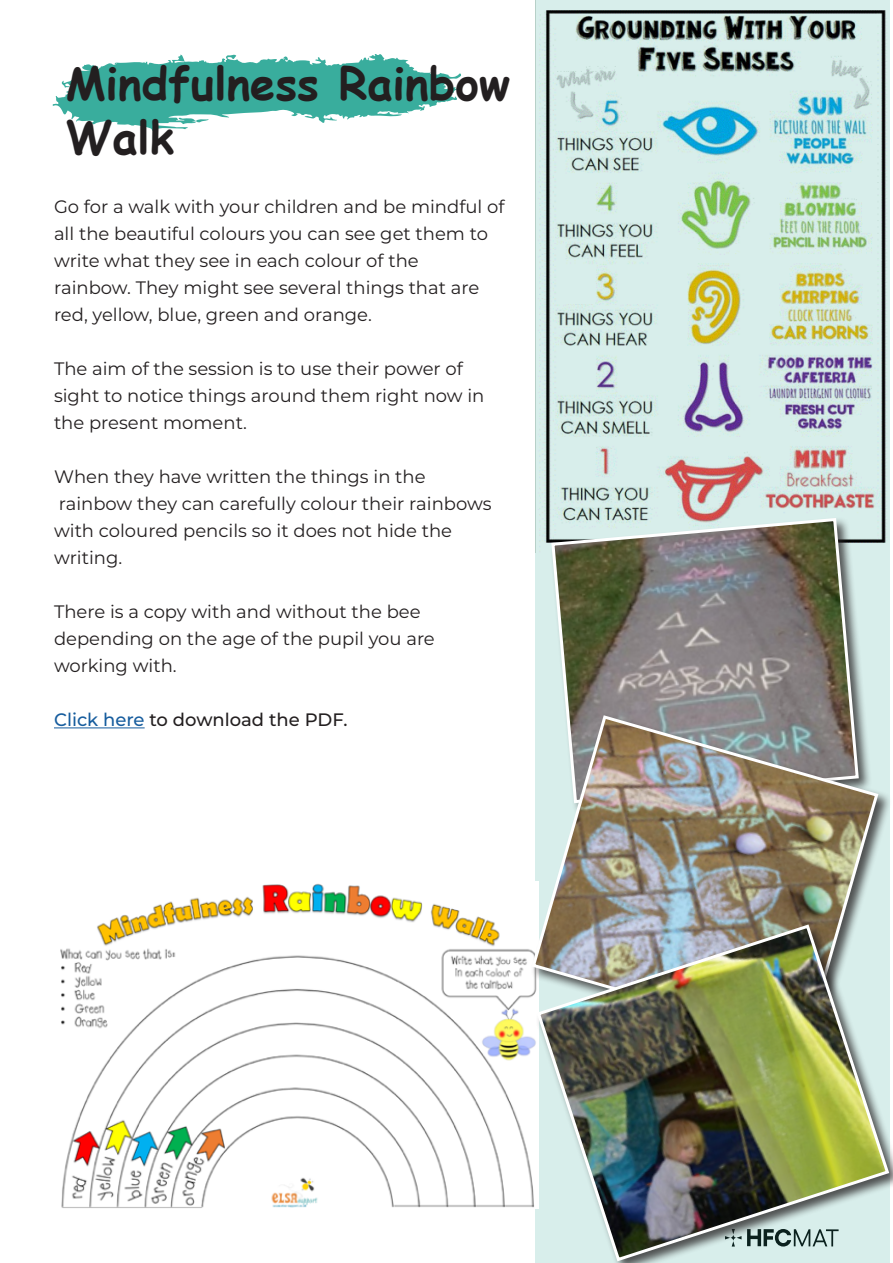
<style>
.page{position:relative;width:893px;height:1263px;background:#fff}
.page>*{position:absolute;margin:0;border:0;box-sizing:border-box;transform-origin:0 0}
.t1{font:700 45px "Comic Sans MS";color:#231f20}
.t2{font:18px/27px "Montserrat";color:#231f20}
.t3{font:500 18px "Montserrat";color:#231f20}
.s1{color:#175d9e}
</style>
<div class="page">
<hr style="left:54px;top:727px;width:91px;height:1px;background:#175d9e">
<img style="left:60px;top:883px;width:474px;height:325px">
<svg style="left:53px;top:54px;width:408px;height:77px"></svg>
<img style="left:536px;top:0;width:354px;height:553px">
<div style="left:550px;top:516px;width:323px;height:301px;background:#d8eeeb"></div>
<svg style="left:550px;top:516px;width:310px;height:197px;background:#86867d"></svg>
<div style="left:531px;top:714px;width:361px;height:345px;background:#231f20;opacity:.75"></div>
<img style="left:530px;top:713px;width:350px;height:334px">
<img style="left:535px;top:922px;width:356px;height:341px">
<p class="t1" style="left:66px;top:50px;width:446px">Mindfulness Rainbow</p>
<p class="t1" style="left:66px;top:104px;width:110px">Walk</p>
<p class="t2" style="left:54px;top:192px;width:452px">Go for a walk with your children and be mindful of all the beautiful colours you can see get them to write what they see in each colour of the</p>
<p class="t2" style="left:54px;top:273px;width:427px">rainbow. They might see several things that are red, yellow, blue, green and orange.</p>
<p class="t2" style="left:54px;top:354px;width:432px">The aim of the session is to use their power of sight to notice things around them right now in the present moment.</p>
<p class="t2" style="left:54px;top:462px;width:373px">When they have written the things in the</p>
<p class="t2" style="left:54px;top:489px;width:439px">rainbow they can carefully colour their rainbows with coloured pencils so it does not hide the</p>
<p class="t2" style="left:54px;top:543px;width:70px">writing.</p>
<p class="t2" style="left:54px;top:597px;width:368px">There is a copy with and without the bee</p>
<p class="t2" style="left:54px;top:624px;width:382px">depending on the age of the pupil you are</p>
<p class="t2" style="left:54px;top:651px;width:124px">working with.</p>
<p class="t3" style="left:54px;top:707px;width:295px"><span class="s1">Click here</span> to download the PDF.</p>
</div>
